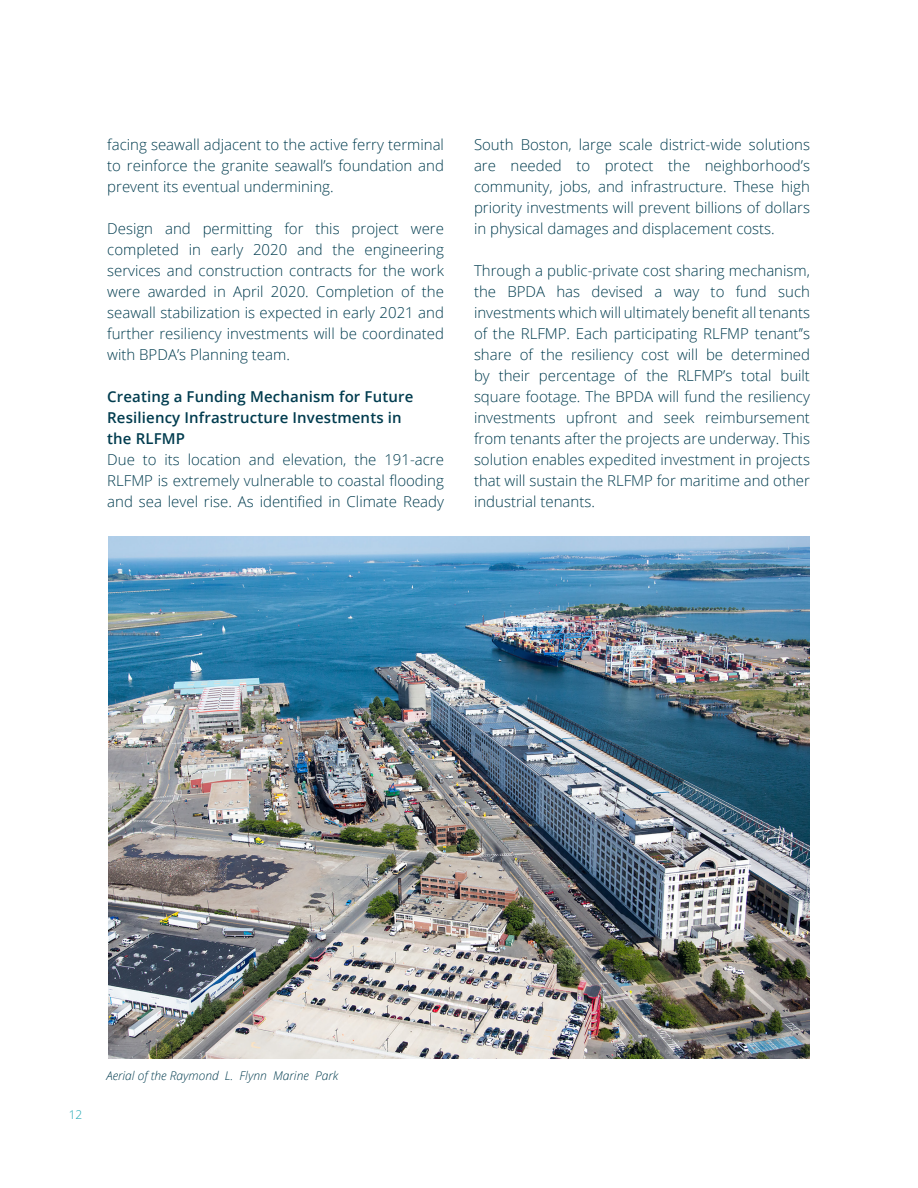
<style>
.page{position:relative;width:918px;height:1188px;background:#fff}
.page>*{position:absolute;margin:0;border:0;box-sizing:border-box;transform-origin:0 0}
.Body{font:300 15px/21px "Open Sans";color:#013c4f;text-align:justify}
.Sub_Section_Title{font:600 15px/21px "Open Sans";letter-spacing:.01em;color:#013c4f}
.t1{font:italic 300 12px "Open Sans";color:#013c4f}
.t2{font:300 12px "Open Sans";color:#1ca6b3}
</style>
<div class="page">
<img style="left:108px;top:536px;width:702px;height:522px">
<p class="Body" style="left:107px;top:134px;width:338px">facing seawall adjacent to the active ferry terminal to reinforce the granite seawall’s foundation and prevent its eventual undermining.</p>
<p class="Body" style="left:107px;top:218px;width:338px">Design and permitting for this project were completed in early 2020 and the engineering services and construction contracts for the work were awarded in April 2020. Completion of the seawall stabilization is expected in early 2021 and further resiliency investments will be coordinated with BPDA’s Planning team.</p>
<p class="Sub_Section_Title" style="left:107px;top:386px;width:308px">Creating a Funding Mechanism for Future<br>Resiliency Infrastructure Investments in</p>
<p class="Sub_Section_Title" style="left:107px;top:428px;width:79px">the RLFMP</p>
<p class="Body" style="left:107px;top:449px;width:338px">Due to its location and elevation, the 191-acre RLFMP is extremely vulnerable to coastal flooding and sea level rise. As identified in Climate Ready</p>
<p class="Body" style="left:474px;top:134px;width:338px">South Boston, large scale district-wide solutions are needed to protect the neighborhood’s community, jobs, and infrastructure. These high priority investments will prevent billions of dollars in physical damages and displacement costs.</p>
<p class="Body" style="left:474px;top:260px;width:338px">Through a public-private cost sharing mechanism, the BPDA has devised a way to fund such investments which will ultimately benefit all tenants of the RLFMP. Each participating RLFMP tenant’’s share of the resiliency cost will be determined by their percentage of the RLFMP’s total built square footage. The BPDA will fund the resiliency investments upfront and seek reimbursement from tenants after the projects are underway. This solution enables expedited investment in projects that will sustain the RLFMP for maritime and other industrial tenants.</p>
<p class="t2" style="left:69px;top:1106px;width:15px">12</p>
<p class="t1" style="left:106px;top:1067px;width:233px">Aerial of the Raymond L. Flynn Marine Park</p>
</div>
